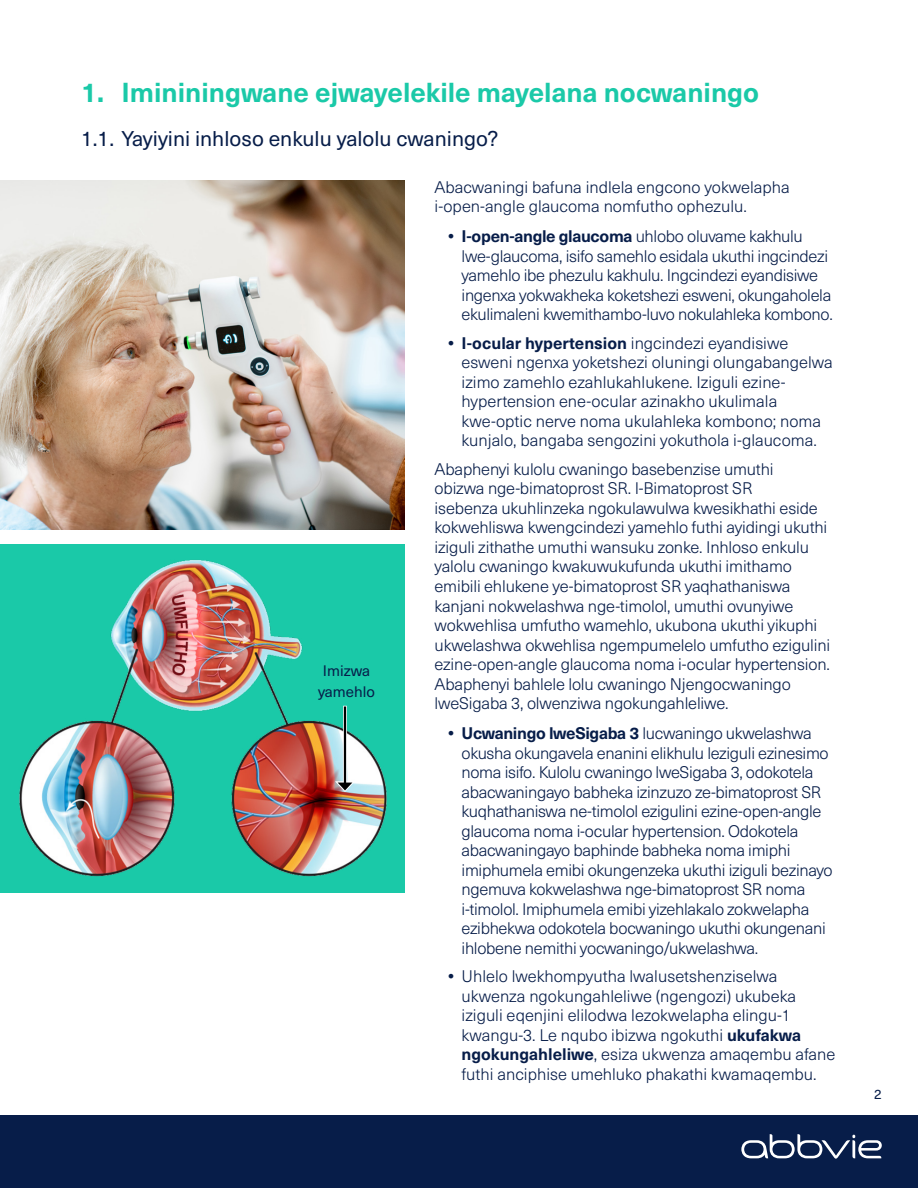
<style>
.page{position:relative;width:918px;height:1188px;background:#fff}
.page>*{position:absolute;margin:0;border:0;box-sizing:border-box;transform-origin:0 0}
.t1{font:700 27px "Neue Haas Unica Pro";color:#1ac9a8}
.t2{font:21px "Neue Haas Unica Pro";color:#071d49}
.t3{font:300 16.5px/19.5px "Neue Haas Unica Pro";letter-spacing:-.01em;color:#071d49}
.t4{font:15px/21px "Neue Haas Unica Pro";color:#071d49;text-align:center}
.t5{font:13.5px "Neue Haas Unica Pro";color:#071d49}
.s1{font-weight:700}
</style>
<div class="page">
<img style="left:0;top:180px;width:405px;height:349px">
<div style="left:0;top:544px;width:405px;height:348px;background:#1ac9a8"></div>
<img style="left:19px;top:560px;width:368px;height:317px">
<div style="left:0;top:1115px;width:918px;height:73px;background:#071d49"></div>
<svg style="left:343px;top:706px;width:4px;height:75px"></svg>
<hr style="left:344px;top:706px;width:2px;height:78px;background:#000">
<svg style="left:335px;top:781px;width:20px;height:11px"></svg>
<svg style="left:741px;top:1134px;width:141px;height:25px"></svg>
<h1 class="t1" style="left:81px;top:76px;width:680px">1. Imininingwane ejwayelekile mayelana nocwaningo</h1>
<p class="t2" style="left:81px;top:126px;width:419px">1.1. Yayiyini inhloso enkulu yalolu cwaningo?</p>
<p class="t4" style="left:318px;top:660px;width:58px">Imizwa yamehlo</p>
<p class="t3" style="left:435px;top:178px;width:357px">Abacwaningi bafuna indlela engcono yokwelapha i-open-angle glaucoma nomfutho ophezulu.</p>
<p class="t3" style="left:462px;top:227px;width:373px;text-indent:-13px"><span class="s1">• I-open-angle glaucoma</span> uhlobo oluvame kakhulu lwe-glaucoma, isifo samehlo esidala ukuthi ingcindezi yamehlo ibe phezulu kakhulu. Ingcindezi eyandisiwe ingenxa yokwakheka koketshezi esweni, okungaholela ekulimaleni kwemithambo-luvo nokulahleka kombono.</p>
<p class="t3" style="left:462px;top:334px;width:373px;text-indent:-13px"><span class="s1">• I-ocular hypertension</span> ingcindezi eyandisiwe esweni ngenxa yoketshezi oluningi olungabangelwa izimo zamehlo ezahlukahlukene. Iziguli ezine&shy;hypertension ene-ocular azinakho ukulimala kwe-optic nerve noma ukulahleka kombono; noma kunjalo, bangaba sengozini yokuthola i-glaucoma.</p>
<p class="t3" style="left:435px;top:460px;width:397px">Abaphenyi kulolu cwaningo basebenzise umuthi<br>obizwa nge-bimatoprost SR. I-Bimatoprost SR<br>isebenza ukuhlinzeka ngokulawulwa kwesikhathi eside kokwehliswa kwengcindezi yamehlo futhi ayidingi ukuthi iziguli zithathe umuthi wansuku zonke. Inhloso enkulu yalolu cwaningo kwakuwukufunda ukuthi imithamo emibili ehlukene ye-bimatoprost SR yaqhathaniswa kanjani nokwelashwa nge-timolol, umuthi ovunyiwe wokwehlisa umfutho wamehlo, ukubona ukuthi yikuphi ukwelashwa okwehlisa ngempumelelo umfutho ezigulini ezine-open-angle glaucoma noma i-ocular hypertension.<br>Abaphenyi bahlele lolu cwaningo Njengocwaningo lweSigaba 3, olwenziwa ngokungahleliwe.</p>
<p class="t3" style="left:462px;top:724px;width:373px;text-indent:-13px"><span class="s1">• Ucwaningo lweSigaba 3</span> lucwaningo ukwelashwa okusha okungavela enanini elikhulu leziguli ezinesimo noma isifo. Kulolu cwaningo lweSigaba 3, odokotela abacwaningayo babheka izinzuzo ze-bimatoprost SR kuqhathaniswa ne-timolol ezigulini ezine-open-angle glaucoma noma i-ocular hypertension. Odokotela abacwaningayo baphinde babheka noma imiphi imiphumela emibi okungenzeka ukuthi iziguli bezinayo ngemuva kokwelashwa nge-bimatoprost SR noma i-timolol. Imiphumela emibi yizehlakalo zokwelapha ezibhekwa odokotela bocwaningo ukuthi okungenani ihlobene nemithi yocwaningo/ukwelashwa.</p>
<p class="t3" style="left:462px;top:967px;width:375px;text-indent:-13px"><span class="s1">•</span> Uhlelo lwekhompyutha lwalusetshenziselwa ukwenza ngokungahleliwe (ngengozi) ukubeka iziguli eqenjini elilodwa lezokwelapha elingu-1 kwangu-3. Le nqubo ibizwa ngokuthi <span class="s1">ukufakwa ngokungahleliwe</span>, esiza ukwenza amaqembu afane futhi anciphise umehluko phakathi kwamaqembu.</p>
<p class="t5" style="left:874px;top:1086px;width:9px">2</p>
</div>
